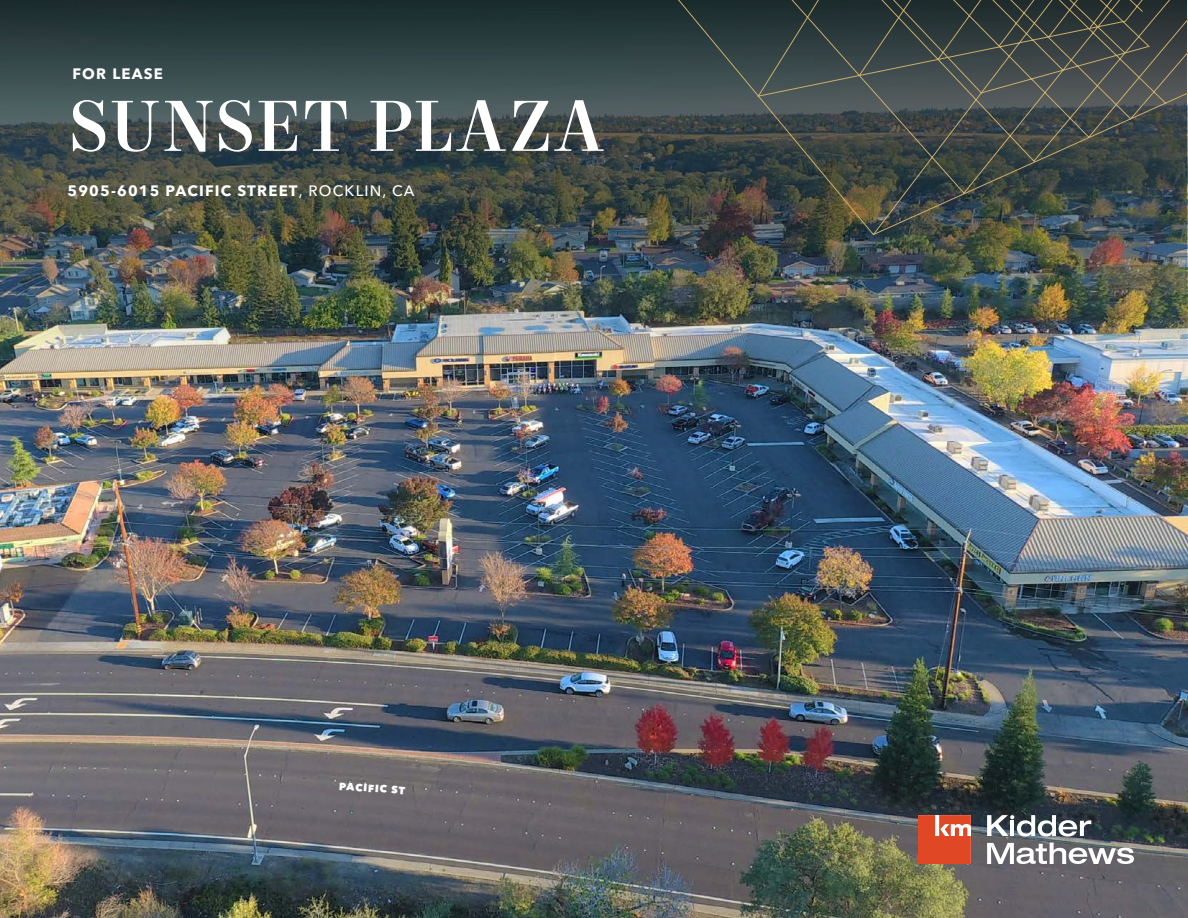
<style>
.page{position:relative;width:1188px;height:918px;background:#fff}
.page>*{position:absolute;margin:0;border:0;box-sizing:border-box;transform-origin:0 0}
.Headline_-_Level_1{font:500 72px "Mort Modern 09";letter-spacing:.01em;color:#fff}
.Property_Address_-_A{font:700 15px "Avenir Next LT Pro";letter-spacing:.08em;color:#fff}
.Street_Names_-_Aeria{font:800 10.5px "Avenir Next LT Pro";color:#fff}
.s1{font-weight:500}
</style>
<div class="page">
<img style="left:0;top:236px;width:1188px;height:682px">
<img style="left:0;top:0;width:1187px;height:357px">
<svg style="left:669px;top:0;width:519px;height:236px;background:#3e4745"></svg>
<svg style="left:987px;top:843px;width:147px;height:21px"></svg>
<svg style="left:987px;top:815px;width:104px;height:22px"></svg>
<svg style="left:918px;top:815px;width:53px;height:49px;background:#e35d3e"></svg>
<p class="Property_Address_-_A" style="left:72px;top:64px;width:92px">FOR LEASE</p>
<p class="Headline_-_Level_1" style="left:68px;top:81px;width:538px">SUNSET PLAZA</p>
<p class="Property_Address_-_A" style="left:68px;top:181px;width:349px">5905-6015 PACIFIC STREET<span class="s1">, ROCKLIN, CA</span></p>
<p class="Street_Names_-_Aeria" style="left:340px;top:779px;width:67px;rotate:4deg">PACIFIC ST</p>
</div>
